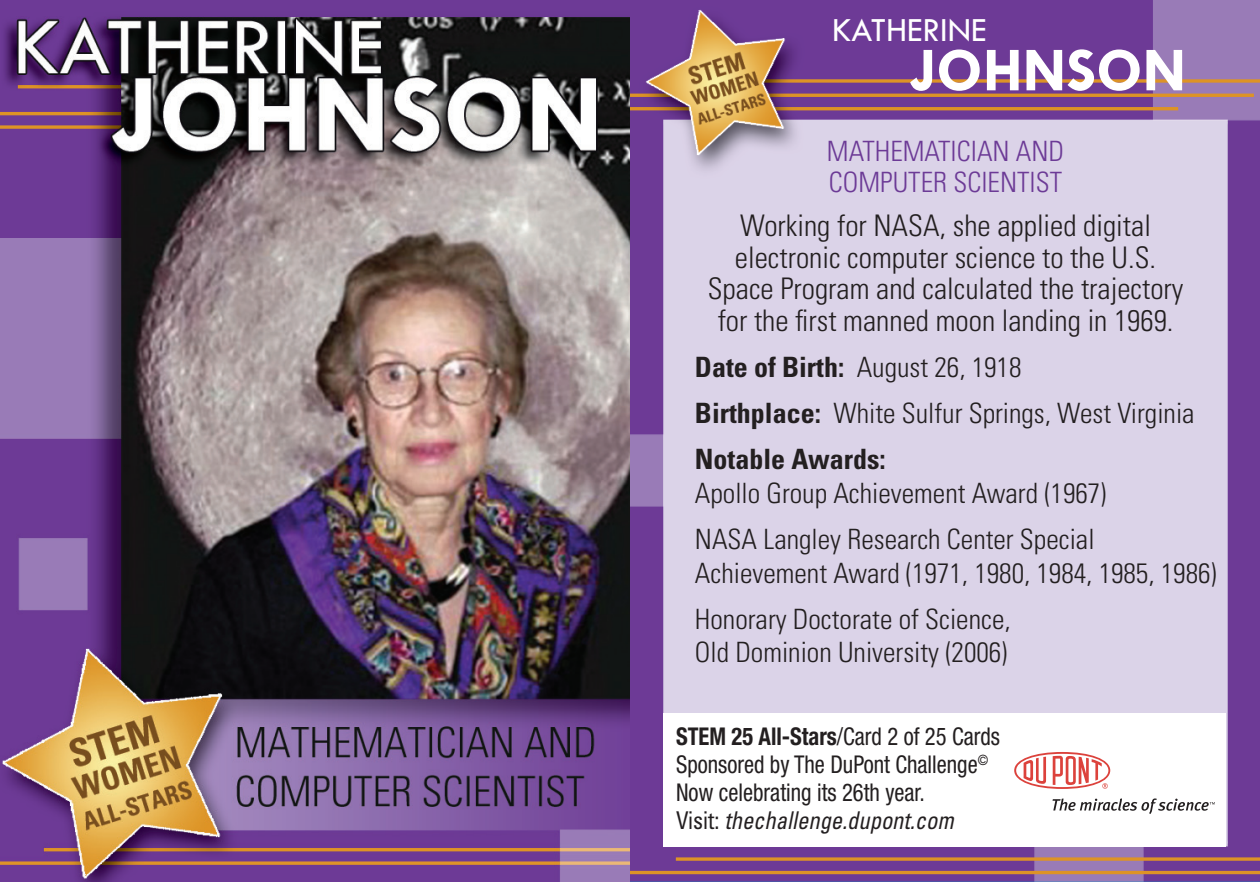
<style>
.page{position:relative;width:1260px;height:882px;background:#fff}
.page>*{position:absolute;margin:0;border:0;box-sizing:border-box;transform-origin:0 0}
.t1{font:700 63px "Tw Cen";color:#fff}
.t2{font:35px "Tw Cen";color:#fff}
.t3{font:300 condensed 29.75px/31.5px "Univers";color:#231f20;text-align:center}
.t4{font:300 condensed 28px/33.6px "Univers";color:#231f20}
.t5{font:300 condensed 28px/31.5px "Univers";color:#6c3a96}
.t6{font:condensed 24.5px "Helvetica Neue";color:#231f20;scale:.92 1}
.t7{font:700 condensed 24.5px "Helvetica Neue";color:#231f20;scale:.92 1}
.t8{font:italic condensed 24.5px "Univers";color:#231f20;scale:.92 1}
.s1{font-weight:700}
.s2{font-weight:400}
.s3{font-style:normal}
</style>
<div class="page">
<svg style="left:630px;top:0;width:630px;height:882px;background:#bba5ca"></svg>
<div style="left:663px;top:713px;width:563px;height:134px;background:#fff"></div>
<svg style="left:1014px;top:752px;width:96px;height:37px"></svg>
<svg style="left:1053px;top:798px;width:84px;height:13px"></svg>
<svg style="left:1141px;top:802px;width:8px;height:9px"></svg>
<svg style="left:1143px;top:798px;width:72px;height:16px"></svg>
<img style="left:0;top:0;width:630px;height:882px">
<p class="t2" style="left:832px;top:9px;width:156px">KATHERINE</p>
<p class="t1" style="left:909px;top:33px;width:278px">JOHNSON</p>
<p class="t5" style="left:827px;top:135px;width:239px">MATHEMATICIAN AND<br>COMPUTER SCIENTIST</p>
<p class="t3" style="left:708px;top:210px;width:477px">Working for NASA, she applied digital electronic computer science to the U.S.<br>Space Program and calculated the trajectory for the first manned moon landing in 1969.</p>
<p class="t4" style="left:695px;top:350px;width:328px"><span class="s1">Date of Birth:</span> August 26, 1918</p>
<p class="t4" style="left:695px;top:396px;width:501px"><span class="s1">Birthplace:</span> White Sulfur Springs, West Virginia</p>
<p class="t4" style="left:695px;top:442px;width:413px"><span class="s1">Notable Awards:<br></span>Apollo Group Achievement Award (1967)</p>
<p class="t4" style="left:695px;top:522px;width:523px">NASA Langley Research Center Special<br>Achievement Award (1971, 1980, 1984, 1985, 1986)</p>
<p class="t4" style="left:695px;top:602px;width:317px">Honorary Doctorate of Science,<br>Old Dominion University (2006)</p>
<p class="t7" style="left:676px;top:722px;width:354px">STEM 25 All-Stars<span class="s2">/Card 2 of 25 Cards</span></p>
<p class="t6" style="left:676px;top:751px;width:341px">Sponsored by The DuPont Challenge<sup>©</sup></p>
<p class="t6" style="left:676px;top:779px;width:272px">Now celebrating its 26th year.</p>
<p class="t8" style="left:676px;top:805px;width:303px"><span class="s3">Visit:</span> thechallenge.dupont.com</p>
</div>
